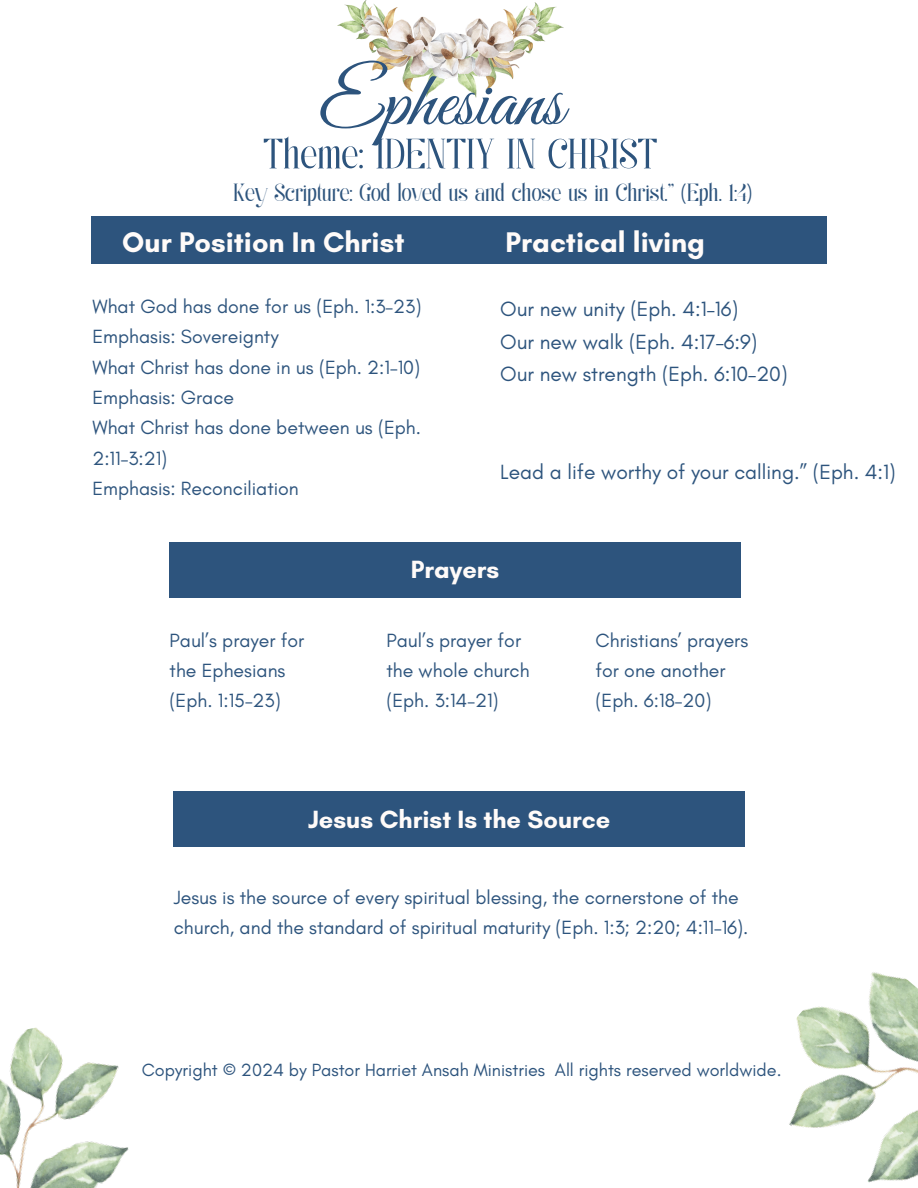
<style>
.page{position:relative;width:918px;height:1188px;background:#fff}
.page>*{position:absolute;margin:0;border:0;box-sizing:border-box;transform-origin:0 0}
.t1{font:79.05px "Great Vibes";color:#2d547d}
.t2{font:100 50.85px "Kage";color:#2d547d}
.t3{font:100 29.85px "Kage";color:#2d547d}
.t4{font:700 28.95px "Glacial Indifference";color:#fffbf9}
.t5{font:700 25.35px "Glacial Indifference";color:#fffbf9}
.t6{font:21px/32.7px "Glacial Indifference";color:#2d547d}
.t7{font:19.5px/30.3px "Glacial Indifference";color:#2d547d}
.t8{font:18px "Glacial Indifference";color:#2d547d}
</style>
<div class="page">
<img style="left:0;top:1027px;width:129px;height:161px">
<div style="left:92px;top:216px;width:735px;height:48px;background:#2d547d"></div>
<div style="left:170px;top:542px;width:571px;height:55px;background:#2d547d"></div>
<img style="left:338px;top:0;width:226px;height:98px">
<img style="left:789px;top:972px;width:129px;height:211px">
<div style="left:174px;top:792px;width:571px;height:55px;background:#2d547d"></div>
<h5 class="t1" style="left:319px;top:57px;width:246px">Ephesians</h5>
<h6 class="t2" style="left:263px;top:121px;width:396px">Theme: IDENTIY IN CHRIST</h6>
<h5 class="t3" style="left:233px;top:174px;width:520px">Key Scripture: God loved us and chose us in Christ.” (Eph. 1:4)</h5>
<h6 class="t4" style="left:122px;top:224px;width:284px">Our Position In Christ</h6>
<h6 class="t4" style="left:506px;top:224px;width:201px">Practical living</h6>
<h2 class="t7" style="left:92px;top:291px;width:330px">What God has done for us (Eph. 1:3–23)<br>Emphasis: Sovereignty<br>What Christ has done in us (Eph. 2:1–10)<br>Emphasis: Grace<br>What Christ has done between us (Eph.<br>2:11–3:21)<br>Emphasis: Reconciliation</h2>
<h6 class="t6" style="left:500px;top:292px;width:289px">Our new unity (Eph. 4:1–16)<br>Our new walk (Eph. 4:17–6:9)<br>Our new strength (Eph. 6:10–20)</h6>
<h6 class="t6" style="left:500px;top:456px;width:397px">Lead a life worthy of your calling.” (Eph. 4:1)</h6>
<h1 class="t7" style="left:170px;top:625px;width:136px">Paul’s prayer for the Ephesians (Eph. 1:15–23)</h1>
<h6 class="t5" style="left:411px;top:554px;width:90px">Prayers</h6>
<p class="t7" style="left:386px;top:625px;width:145px">Paul’s prayer for the whole church (Eph. 3:14–21)</p>
<h6 class="t7" style="left:596px;top:625px;width:154px">Christians’ prayers for one another (Eph. 6:18–20)</h6>
<p class="t5" style="left:308px;top:804px;width:304px">Jesus Christ Is the Source</p>
<p class="t7" style="left:174px;top:882px;width:576px">Jesus is the source of every spiritual blessing, the cornerstone of the church, and the standard of spiritual maturity (Eph. 1:3; 2:20; 4:11–16).</p>
<h6 class="t8" style="left:142px;top:1059px;width:641px">Copyright © 2024 by Pastor Harriet Ansah Ministries All rights reserved worldwide.</h6>
</div>
